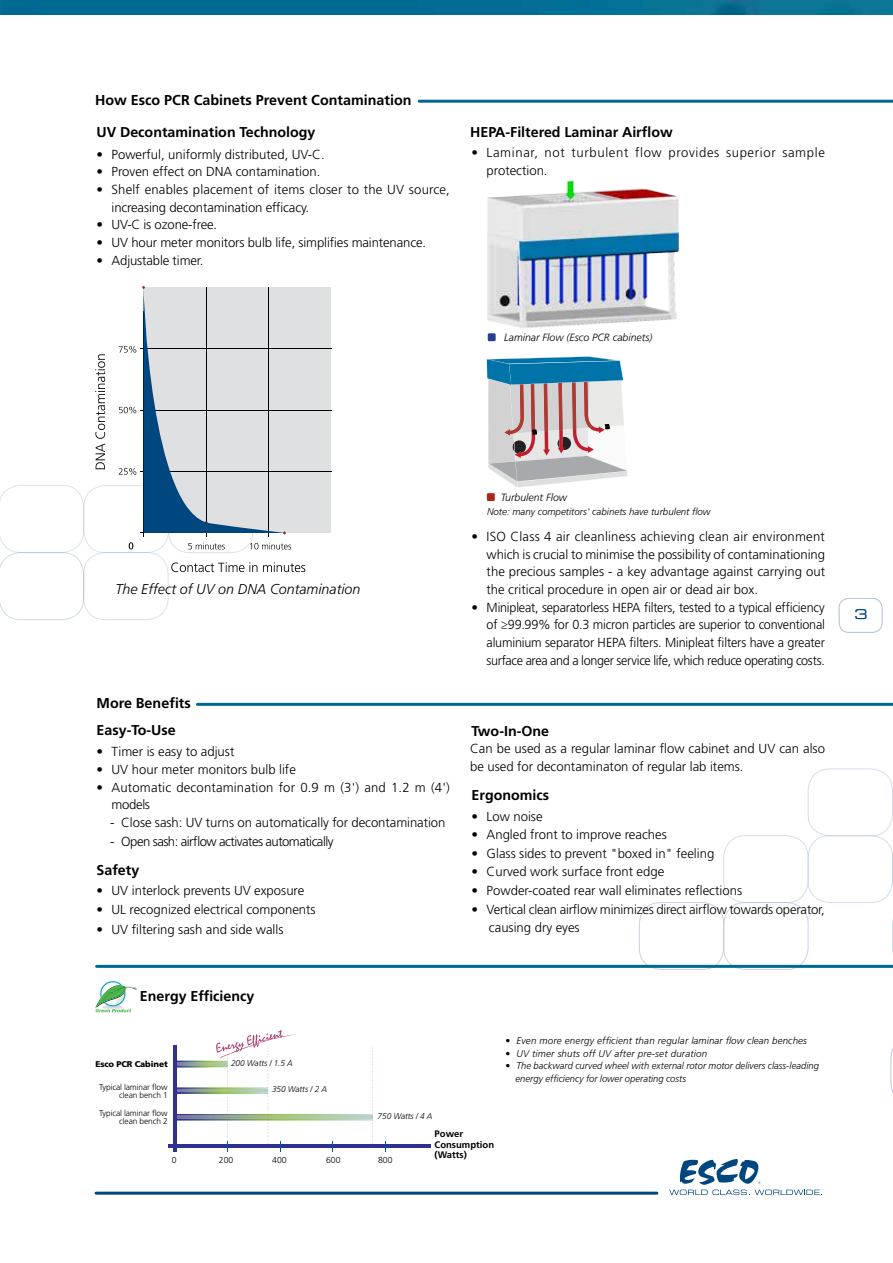
<style>
.page{position:relative;width:893px;height:1263px;background:#fff}
.page>*{position:absolute;margin:0;border:0;box-sizing:border-box;transform-origin:0 0}
.t1{font:700 14.4px "Frutiger LT Std";color:#000}
.t2{font:700 14.25px "Frutiger LT Std";color:#000}
.t3{font:italic 300 14.25px "Frutiger LT Std";color:#000}
.t4{font:13.5px "Eurostile LT Std Ex 2";color:#00467f}
.t5{font:300 13.2px/17.7px "Frutiger LT Std";color:#000}
.t6{font:300 13.2px/17.7px "Frutiger LT Std";letter-spacing:.05em;color:#000}
.t7{font:300 13.2px "Frutiger LT Std";letter-spacing:-.04em;color:#000}
.t8{font:italic 300 10.5px "Frutiger LT Std";color:#000}
.t9{font:italic 300 9.75px "Frutiger LT Std";letter-spacing:.01em;color:#000}
.t10{font:italic 300 9.75px/12.8px "Frutiger LT Std";letter-spacing:.01em;color:#000;scale:.96 1}
.t11{font:700 9.45px/10.4px "Frutiger LT Std";color:#000}
.t12{font:300 8.7px "Frutiger LT Std";color:#000}
.t13{font:300 8.4px/8.6px "Frutiger LT Std";letter-spacing:-.01em;color:#000;text-align:right}
.t14{font:italic 300 8.4px "Frutiger LT Std";letter-spacing:-.01em;color:#000}
.t15{font:900 8.4px "Frutiger LT Std";letter-spacing:-.01em;color:#000}
.s1{font-style:normal}
</style>
<div class="page">
<svg style="left:669px;top:1159px;width:153px;height:36px"></svg>
<hr style="left:96px;top:1192px;width:561px;height:3px;background:#00467f">
<img style="left:0;top:0;width:893px;height:15px">
<div style="left:839px;top:598px;width:43px;height:34px;border:1px solid #9dafce;border-radius:10px"></div>
<div style="left:83px;top:418px;width:86px;height:68px;border:1px solid #fff;border-radius:22px"></div>
<div style="left:83px;top:552px;width:86px;height:68px;border:1px solid #00467f;border-radius:22px"></div>
<svg style="left:0;top:435px;width:84px;height:185px"></svg>
<div style="left:168px;top:485px;width:85px;height:68px;border:1px solid #00467f;border-radius:22px"></div>
<div style="left:83px;top:485px;width:86px;height:68px;border:1px solid #00467f;border-radius:22px"></div>
<svg style="left:890px;top:1048px;width:3px;height:45px"></svg>
<div style="left:639px;top:902px;width:85px;height:68px;border:1px solid #b9c5dc;border-radius:22px"></div>
<div style="left:723px;top:902px;width:85px;height:68px;border:1px solid #b9c5dc;border-radius:22px"></div>
<svg style="left:892px;top:851px;width:1px;height:114px"></svg>
<div style="left:723px;top:835px;width:85px;height:68px;border:1px solid #b9c5dc;border-radius:22px"></div>
<div style="left:808px;top:768px;width:85px;height:68px;border:1px solid #b9c5dc;border-radius:22px"></div>
<div style="left:808px;top:835px;width:85px;height:68px;border:1px solid #b9c5dc;border-radius:22px"></div>
<div style="left:144px;top:287px;width:187px;height:246px;background:#dfe0e2"></div>
<hr style="left:144px;top:311px;width:1px;height:225px;background:#000">
<hr style="left:206px;top:287px;width:1px;height:249px;background:#000">
<hr style="left:269px;top:287px;width:1px;height:249px;background:#000">
<hr style="left:140px;top:533px;width:137px;height:1px;background:#000">
<hr style="left:140px;top:410px;width:192px;height:1px;background:#000">
<hr style="left:140px;top:349px;width:192px;height:1px;background:#000">
<hr style="left:140px;top:471px;width:192px;height:1px;background:#000">
<svg style="left:188px;top:543px;width:37px;height:6px"></svg>
<svg style="left:129px;top:542px;width:4px;height:7px"></svg>
<svg style="left:250px;top:543px;width:41px;height:6px"></svg>
<svg style="left:119px;top:346px;width:17px;height:7px"></svg>
<svg style="left:119px;top:407px;width:17px;height:6px"></svg>
<svg style="left:119px;top:468px;width:17px;height:7px"></svg>
<svg style="left:171px;top:562px;width:86px;height:10px"></svg>
<svg style="left:263px;top:562px;width:42px;height:10px"></svg>
<svg style="left:142px;top:286px;width:144px;height:248px"></svg>
<svg style="left:95px;top:981px;width:42px;height:31px"></svg>
<hr style="left:173px;top:1045px;width:4px;height:107px;background:#2e3092">
<hr style="left:169px;top:1144px;width:262px;height:3px;background:#2e3092">
<svg style="left:177px;top:1029px;width:196px;height:122px"></svg>
<div style="left:487px;top:493px;width:8px;height:8px;background:#b32317;border-radius:2px"></div>
<div style="left:488px;top:333px;width:8px;height:8px;background:#25408f;border-radius:2px"></div>
<hr style="left:97px;top:965px;width:796px;height:3px;background:#006990">
<hr style="left:197px;top:703px;width:696px;height:3px;background:#006990">
<hr style="left:419px;top:100px;width:474px;height:3px;background:#006990">
<img style="left:487px;top:180px;width:192px;height:148px">
<svg style="left:95px;top:354px;width:10px;height:115px"></svg>
<svg style="left:487px;top:356px;width:141px;height:132px"></svg>
<p class="t1" style="left:95px;top:92px;width:318px">How Esco PCR Cabinets Prevent Contamination</p>
<p class="t2" style="left:97px;top:124px;width:220px">UV Decontamination Technology</p>
<p class="t5" style="left:97px;top:146px;width:230px">• Powerful, uniformly distributed, UV-C.</p>
<p class="t5" style="left:97px;top:163px;width:225px">• Proven effect on DNA contamination.</p>
<p class="t5" style="left:112px;top:181px;width:340px;text-indent:-15px">• Shelf enables placement of items closer to the UV source, increasing decontamination efficacy.</p>
<p class="t5" style="left:97px;top:216px;width:122px">• UV-C is ozone-free.</p>
<p class="t5" style="left:97px;top:234px;width:331px">• UV hour meter monitors bulb life, simplifies maintenance.</p>
<p class="t5" style="left:97px;top:251px;width:109px">• Adjustable timer.</p>
<p class="t2" style="left:470px;top:123px;width:204px">HEPA-Filtered Laminar Airflow</p>
<p class="t6" style="left:487px;top:144px;width:340px;text-indent:-15px">• Laminar, not turbulent flow provides superior sample protection.</p>
<p class="t8" style="left:504px;top:331px;width:150px">Laminar Flow (Esco PCR cabinets)</p>
<p class="t3" style="left:115px;top:581px;width:247px">The Effect of UV on DNA Contamination</p>
<p class="t1" style="left:97px;top:695px;width:96px">More Benefits</p>
<p class="t2" style="left:97px;top:722px;width:81px">Easy-To-Use</p>
<p class="t5" style="left:97px;top:742px;width:139px">• Timer is easy to adjust</p>
<p class="t5" style="left:97px;top:761px;width:201px">• UV hour meter monitors bulb life</p>
<p class="t5" style="left:112px;top:779px;width:340px;text-indent:-15px">• Automatic decontamination for 0.9 m (3') and 1.2 m (4') models</p>
<p class="t5" style="left:110px;top:814px;width:337px">- Close sash: UV turns on automatically for decontamination</p>
<p class="t7" style="left:110px;top:834px;width:225px">- Open sash: airflow activates automatically</p>
<p class="t2" style="left:97px;top:862px;width:44px">Safety</p>
<p class="t5" style="left:97px;top:882px;width:209px">• UV interlock prevents UV exposure</p>
<p class="t5" style="left:97px;top:901px;width:221px">• UL recognized electrical components</p>
<p class="t5" style="left:97px;top:920px;width:188px">• UV filtering sash and side walls</p>
<p class="t2" style="left:140px;top:987px;width:116px">Energy Efficiency</p>
<p class="t15" style="left:95px;top:1059px;width:74px">Esco PCR Cabinet</p>
<p class="t14" style="left:231px;top:1059px;width:63px">200 Watts / 1.5 A</p>
<p class="t13" style="left:99px;top:1082px;width:70px">Typical laminar flow clean bench 1</p>
<p class="t13" style="left:99px;top:1108px;width:70px">Typical laminar flow clean bench 2</p>
<p class="t14" style="left:272px;top:1085px;width:56px">350 Watts / 2 A</p>
<p class="t14" style="left:378px;top:1112px;width:56px">750 Watts / 4 A</p>
<p class="t8" style="left:501px;top:491px;width:68px">Turbulent Flow</p>
<p class="t9" style="left:487px;top:506px;width:225px">Note: many competitors' cabinets have turbulent flow</p>
<p class="t5" style="left:487px;top:528px;width:340px;text-align:justify;text-indent:-15px">• ISO Class 4 air cleanliness achieving clean air environment which is crucial to minimise the possibility of contaminationing the precious samples - a key advantage against carrying out the critical procedure in open air or dead air box.</p>
<p class="t5" style="left:487px;top:598px;width:340px;text-align:justify;text-indent:-15px">• Minipleat, separatorless HEPA filters, tested to a typical efficiency of ≥99.99% for 0.3 micron particles are superior to conventional aluminium separator HEPA filters. Minipleat filters have a greater surface area and a longer service life, which reduce operating costs.</p>
<p class="t2" style="left:472px;top:722px;width:79px">Two-In-One</p>
<p class="t5" style="left:470px;top:740px;width:356px">Can be used as a regular laminar flow cabinet and UV can also be used for decontaminaton of regular lab items.</p>
<p class="t2" style="left:472px;top:787px;width:79px">Ergonomics</p>
<p class="t5" style="left:472px;top:807px;width:72px">• Low noise</p>
<p class="t5" style="left:472px;top:826px;width:197px">• Angled front to improve reaches</p>
<p class="t5" style="left:472px;top:845px;width:244px">• Glass sides to prevent "boxed in" feeling</p>
<p class="t5" style="left:472px;top:863px;width:194px">• Curved work surface front edge</p>
<p class="t5" style="left:472px;top:882px;width:272px">• Powder-coated rear wall eliminates reflections</p>
<p class="t5" style="left:489px;top:900px;width:337px;line-height:18.6px;text-indent:-17px">• Vertical clean airflow minimizes direct airflow towards operator, causing dry eyes</p>
<p class="t9" style="left:505px;top:1035px;width:303px"><span class="s1">•</span> Even more energy efficient than regular laminar flow clean benches</p>
<p class="t9" style="left:505px;top:1048px;width:203px"><span class="s1">•</span> UV timer shuts off UV after pre-set duration</p>
<p class="t10" style="left:515px;top:1060px;width:318px;text-indent:-10px"><span class="s1">•</span> The backward curved wheel with external rotor motor delivers class-leading energy efficiency for lower operating costs</p>
<p class="t12" style="left:172px;top:1155px;width:6px">0</p>
<p class="t12" style="left:219px;top:1155px;width:16px">200</p>
<p class="t12" style="left:272px;top:1155px;width:16px">400</p>
<p class="t12" style="left:326px;top:1155px;width:16px">600</p>
<p class="t12" style="left:378px;top:1155px;width:16px">800</p>
<p class="t11" style="left:435px;top:1129px;width:61px">Power<br>Consumption (Watts)</p>
<p class="t4" style="left:854px;top:605px;width:15px">3</p>
</div>
